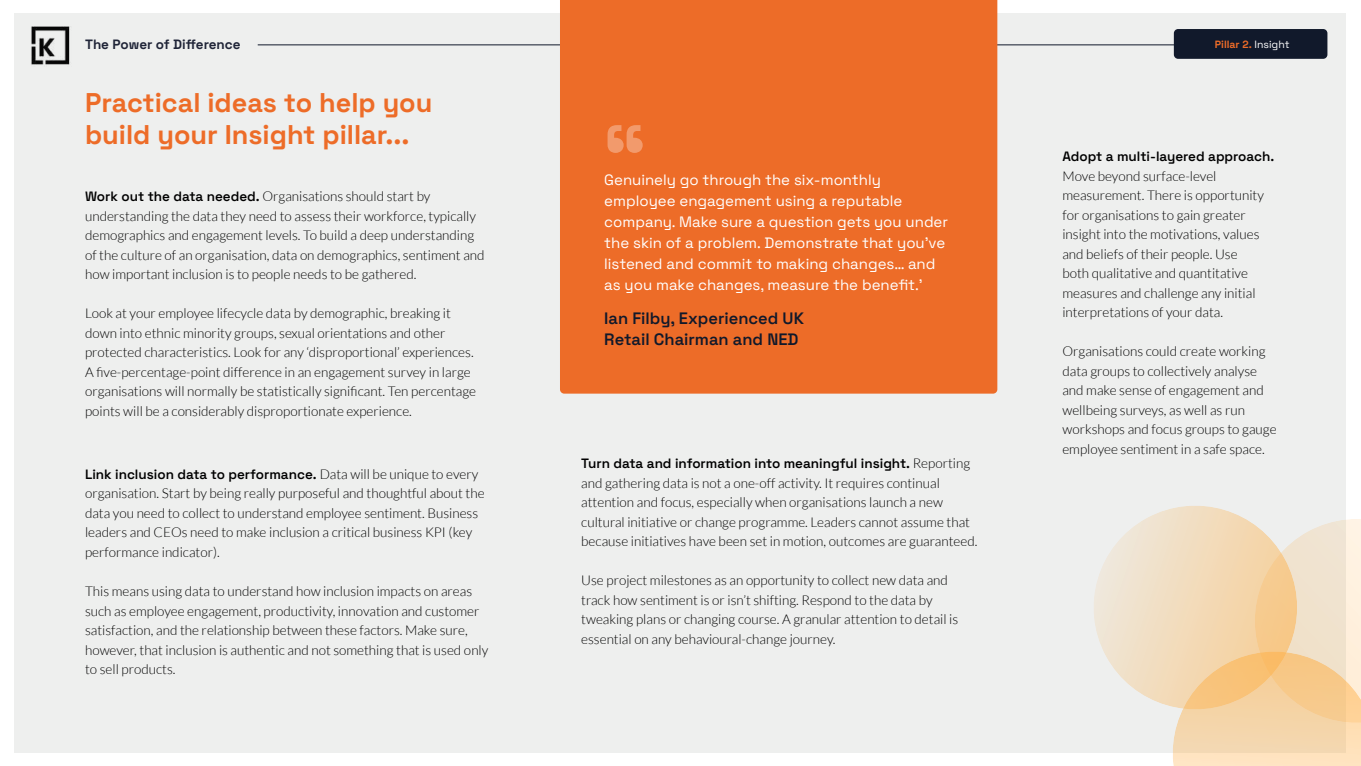
<style>
.page{position:relative;width:1361px;height:766px;background:#fff}
.page>*{position:absolute;margin:0;border:0;box-sizing:border-box;transform-origin:0 0}
.t1{font:700 86.55px "Space Grotesk";color:#fff}
.t2{font:700 27px/32.4px "Space Grotesk";color:#ed6c28}
.t3{font:600 16.5px/21px "Space Grotesk";color:#11192b}
.t4{font:15px/21px "Space Grotesk";color:#fff}
.t5{font:300 13.5px/19.5px "Lato";color:#000}
.t6{font:600 13.5px "Space Grotesk";color:#000}
.t7{font:700 13.5px "Space Grotesk";color:#202538}
.t8{font:700 10.5px "Space Grotesk";color:#ed6c28}
.s1{font-family:"Space Grotesk";font-weight:600}
.s2{font-family:"Lato";font-weight:300}
.s3{font-weight:400;color:#fff}
</style>
<div class="page">
<div style="left:14px;top:13px;width:1332px;height:739px;background:#eeefee"></div>
<hr style="left:258px;top:45px;width:1050px;height:1px;background:#11192b">
<img style="left:31px;top:27px;width:39px;height:38px">
<div style="left:560px;top:0;width:437px;height:393px;background:#ed6c28"></div>
<svg style="left:1094px;top:513px;width:64px;height:189px;fill:#f0e4d4"></svg>
<svg style="left:1158px;top:506px;width:203px;height:259px;background:#f4dab5"></svg>
<div style="left:1174px;top:29px;width:153px;height:30px;background:#11192b;border-radius:4px"></div>
<p class="t7" style="left:85px;top:34px;width:157px">The Power of Difference</p>
<h2 class="t2" style="left:85px;top:85px;width:349px">Practical ideas to help you build your Insight pillar...</h2>
<p class="t5" style="left:85px;top:187px;width:401px"><span class="s1">Work out the data needed.</span> Organisations should start by understanding the data they need to assess their workforce, typically demographics and engagement levels. To build a deep understanding of the culture of an organisation, data on demographics, sentiment and how important inclusion is to people needs to be gathered.</p>
<p class="t5" style="left:85px;top:304px;width:392px">Look at your employee lifecycle data by demographic, breaking it down into ethnic minority groups, sexual orientations and other protected characteristics. Look for any ‘disproportional’ experiences.<br>A five-percentage-point difference in an engagement survey in large organisations will normally be statistically significant. Ten percentage points will be a considerably disproportionate experience.</p>
<p class="t6" style="left:85px;top:464px;width:395px">Link inclusion data to performance. <span class="s2">Data will be unique to every</span></p>
<p class="t5" style="left:85px;top:483px;width:401px">organisation. Start by being really purposeful and thoughtful about the data you need to collect to understand employee sentiment. Business leaders and CEOs need to make inclusion a critical business KPI (key performance indicator).</p>
<p class="t5" style="left:85px;top:581px;width:405px">This means using data to understand how inclusion impacts on areas such as employee engagement, productivity, innovation and customer satisfaction, and the relationship between these factors. Make sure, however, that inclusion is authentic and not something that is used only to sell products.</p>
<h1 class="t1" style="left:603px;top:93px;width:46px">“</h1>
<p class="t4" style="left:604px;top:169px;width:345px">Genuinely go through the six-monthly employee engagement using a reputable company. Make sure a question gets you under the skin of a problem. Demonstrate that you’ve listened and commit to making changes… and as you make changes, measure the benefit.’</p>
<p class="t3" style="left:604px;top:307px;width:201px">Ian Filby, Experienced UK<br>Retail Chairman and NED</p>
<p class="t6" style="left:581px;top:453px;width:390px">Turn data and information into meaningful insight. <span class="s2">Reporting</span></p>
<p class="t5" style="left:581px;top:473px;width:398px">and gathering data is not a one-off activity. It requires continual attention and focus, especially when organisations launch a new cultural initiative or change programme. Leaders cannot assume that because initiatives have been set in motion, outcomes are guaranteed.</p>
<p class="t5" style="left:581px;top:570px;width:378px">Use project milestones as an opportunity to collect new data and track how sentiment is or isn’t shifting. Respond to the data by tweaking plans or changing course. A granular attention to detail is essential on any behavioural-change journey.</p>
<p class="t8" style="left:1215px;top:37px;width:76px">Pillar 2. <span class="s3">Insight</span></p>
<p class="t6" style="left:1062px;top:146px;width:213px">Adopt a multi-layered approach.</p>
<p class="t5" style="left:1062px;top:166px;width:203px">Move beyond surface-level measurement. There is opportunity for organisations to gain greater insight into the motivations, values and beliefs of their people. Use both qualitative and quantitative measures and challenge any initial interpretations of your data.</p>
<p class="t5" style="left:1062px;top:341px;width:216px">Organisations could create working data groups to collectively analyse and make sense of engagement and wellbeing surveys, as well as run workshops and focus groups to gauge employee sentiment in a safe space.</p>
</div>
